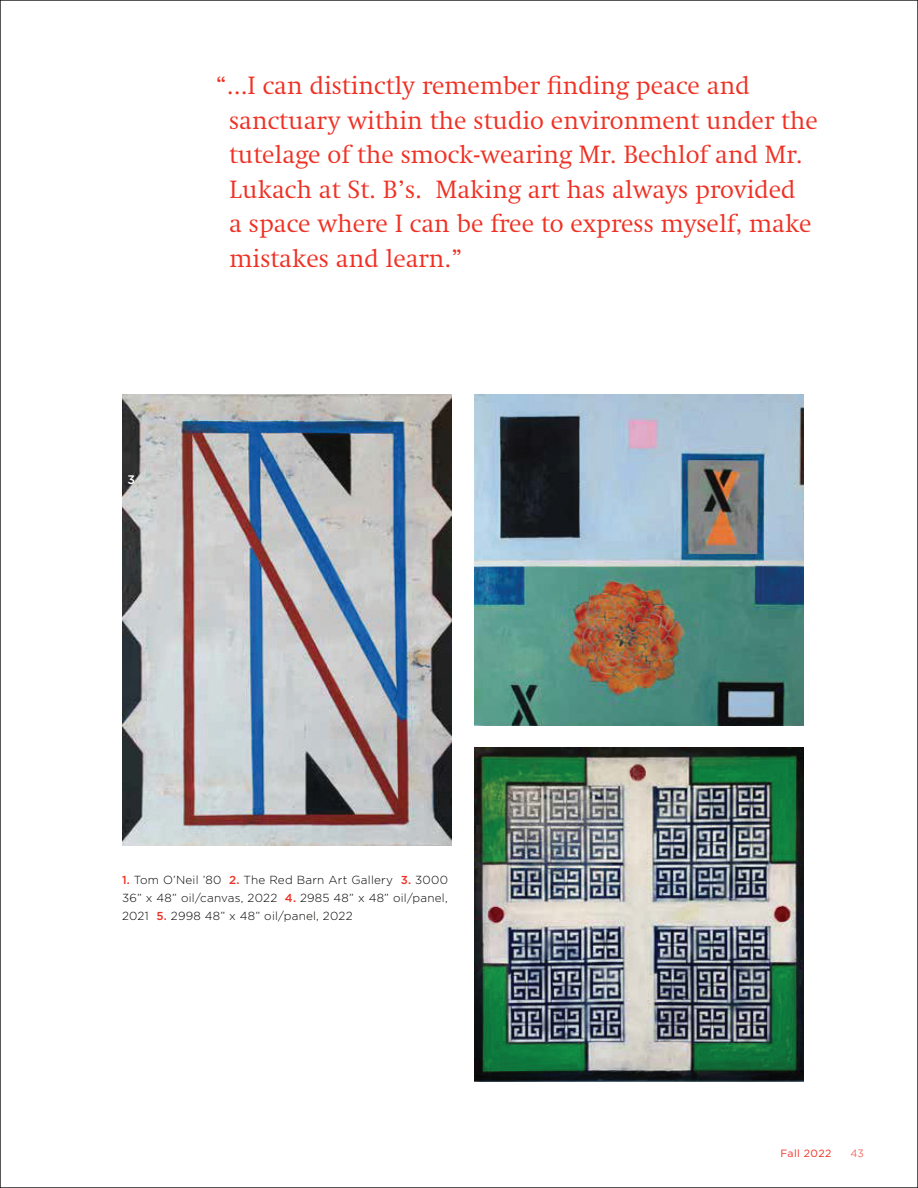
<style>
.page{position:relative;width:918px;height:1188px;background:#fff}
.page>*{position:absolute;margin:0;border:0;box-sizing:border-box;transform-origin:0 0}
.t1{font:300 25.5px/34.5px "Swift LT Std";color:#ef3124}
.t2{font:500 12.3px "Gotham";color:#fff}
.t3{font:300 11.7px/18px "Gotham";letter-spacing:.02em;color:#040503;text-align:justify}
.t4{font:10.5px "Gotham";letter-spacing:.04em;color:#ef3124}
.t5{font:300 10.5px "Gotham";color:#ef3124}
.s1{font-weight:500;font-size:11.55px;color:#ef3124}
</style>
<div class="page">
<img style="left:475px;top:394px;width:329px;height:332px">
<img style="left:122px;top:394px;width:330px;height:452px">
<img style="left:475px;top:747px;width:329px;height:334px">
<p class="t1" style="left:229px;top:69px;width:590px;text-indent:-13px">“...I can distinctly remember finding peace and sanctuary within the studio environment under the tutelage of the smock-wearing Mr. Bechlof and Mr.<br>Lukach at St. B’s. Making art has always provided<br>a space where I can be free to express myself, make mistakes and learn.”</p>
<p class="t2" style="left:127px;top:472px;width:9px">3</p>
<p class="t3" style="left:122px;top:871px;width:327px"><span class="s1">1.</span> Tom O’Neil ’80 <span class="s1">2.</span> The Red Barn Art Gallery <span class="s1">3.</span> 3000<br>36” x 48” oil/canvas, 2022 <span class="s1">4.</span> 2985 48” x 48” oil/panel, 2021 <span class="s1">5.</span> 2998 48” x 48” oil/panel, 2022</p>
<p class="t4" style="left:780px;top:1147px;width:53px">Fall 2022</p>
<p class="t5" style="left:851px;top:1147px;width:15px">43</p>
</div>
